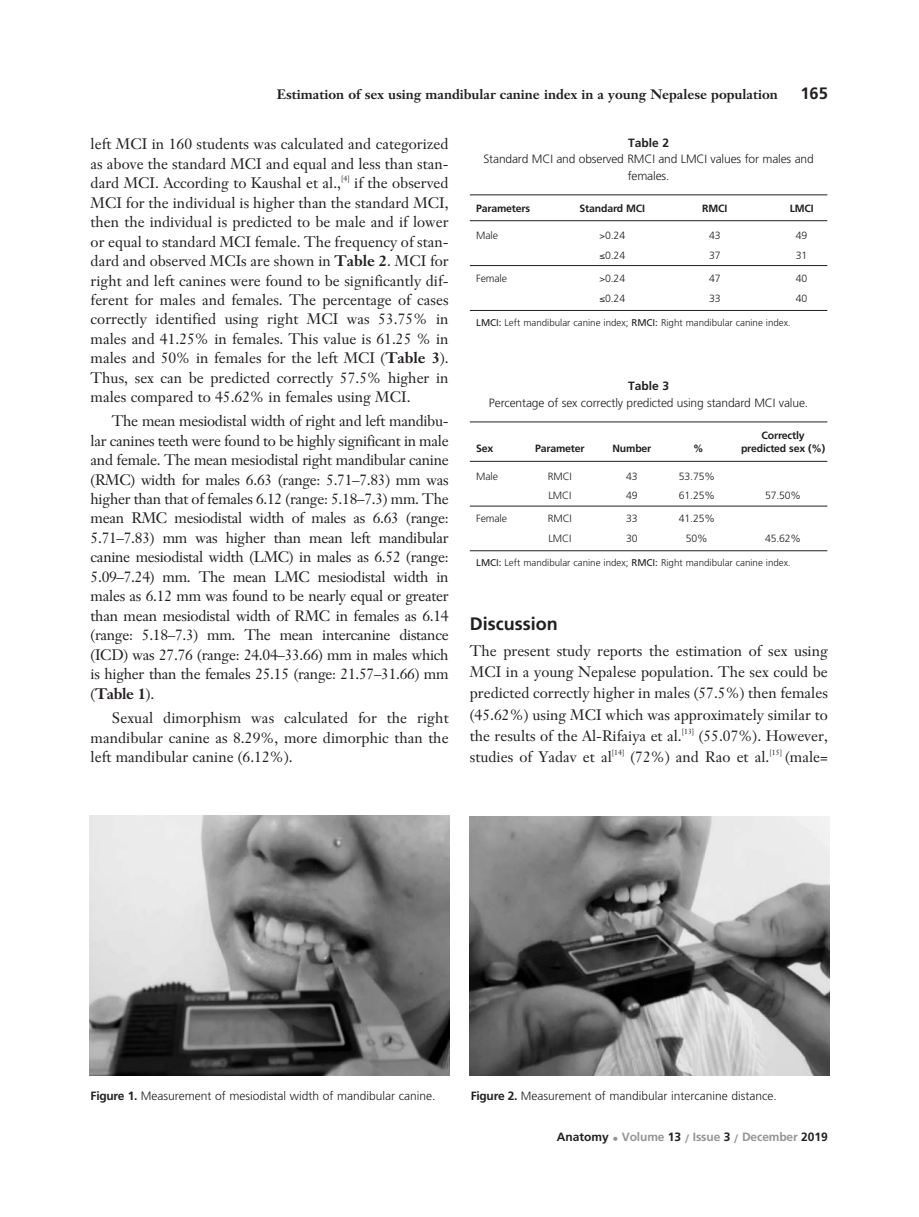
<style>
.page{position:relative;width:919px;height:1217px;background:#fff}
.page>*{position:absolute;margin:0;border:0;box-sizing:border-box;transform-origin:0 0}
.t1{font:700 18px "Frutiger";color:#231f20}
.t2{font:700 16.5px "Frutiger";color:#231f20}
.t3{font:15px/19.5px "Janson Text";color:#231f20;text-align:justify}
.t4{font:700 13.5px "Janson Text";color:#231f20}
.t5{font:300 12px/16.2px "Frutiger";letter-spacing:-.01em;color:#231f20;text-align:center}
.t6{font:700 12px "Frutiger";letter-spacing:-.01em;color:#939598}
.t7{font:700 12px "Frutiger";color:#231f20}
.t8{font:300 10.5px "Frutiger";letter-spacing:-.015em;color:#231f20}
.t9{font:700 10.5px "Frutiger";letter-spacing:-.015em;color:#231f20}
.t10{font:300 9.75px "Frutiger";color:#231f20}
.t11{font:7.5px "Janson Text";color:#231f20}
.s1{font-weight:700}
.s2{font-weight:400}
.s3{color:#231f20}
</style>
<div class="page">
<img style="left:89px;top:815px;width:360px;height:260px">
<img style="left:469px;top:816px;width:360px;height:259px">
<hr style="left:470px;top:220px;width:357px;height:1px;background:#231f20">
<hr style="left:470px;top:265px;width:357px;height:1px;background:#231f20">
<hr style="left:470px;top:310px;width:357px;height:1px;background:#231f20">
<hr style="left:470px;top:194px;width:357px;height:1px;background:#231f20">
<hr style="left:470px;top:461px;width:357px;height:1px;background:#231f20">
<hr style="left:470px;top:505px;width:357px;height:1px;background:#231f20">
<hr style="left:470px;top:550px;width:357px;height:1px;background:#231f20">
<hr style="left:470px;top:421px;width:357px;height:1px;background:#231f20">
<p class="t4" style="left:277px;top:89px;width:502px">Estimation of sex using mandibular canine index in a young Nepalese population</p>
<p class="t2" style="left:800px;top:87px;width:29px">165</p>
<p class="t3" style="left:91px;top:136px;width:359px">left MCI in 160 students was calculated and categorized as above the standard MCI and equal and less than stan&shy;dard MCI. According to Kaushal et al.,</p>
<p class="t11" style="left:341px;top:175px;width:10px">[4]</p>
<p class="t3" style="left:91px;top:175px;width:359px;text-indent:263px">if the observed MCI for the individual is higher than the standard MCI, then the individual is predicted to be male and if lower or equal to standard MCI female. The frequency of stan&shy;dard and observed MCIs are shown in <span class="s1">Table 2</span>. MCI for right and left canines were found to be significantly dif&shy;ferent for males and females. The percentage of cases correctly identified using right MCI was 53.75% in males and 41.25% in females. This value is 61.25 % in males and 50% in females for the left MCI (<span class="s1">Table 3</span>).<br>Thus, sex can be predicted correctly 57.5% higher in males compared to 45.62% in females using MCI.</p>
<p class="t3" style="left:91px;top:412px;width:359px;text-indent:21px">The mean mesiodistal width of right and left mandibu&shy;lar canines teeth were found to be highly significant in male and female. The mean mesiodistal right mandibular canine (RMC) width for males 6.63 (range: 5.71–7.83) mm was higher than that of females 6.12 (range: 5.18–7.3) mm. The mean RMC mesiodistal width of males as 6.63 (range:<br>5.71–7.83) mm was higher than mean left mandibular canine mesiodistal width (LMC) in males as 6.52 (range:<br>5.09–7.24) mm. The mean LMC mesiodistal width in males as 6.12 mm was found to be nearly equal or greater than mean mesiodistal width of RMC in females as 6.14 (range: 5.18–7.3) mm. The mean intercanine distance (ICD) was 27.76 (range: 24.04–33.66) mm in males which is higher than the females 25.15 (range: 21.57–31.66) mm (<span class="s1">Table 1</span>).</p>
<p class="t3" style="left:91px;top:709px;width:359px;text-indent:21px">Sexual dimorphism was calculated for the right mandibular canine as 8.29%, more dimorphic than the left mandibular canine (6.12%).</p>
<p class="t7" style="left:628px;top:137px;width:43px">Table 2</p>
<p class="t5" style="left:483px;top:152px;width:332px">Standard MCI and observed RMCI and LMCI values for males and females.</p>
<p class="t9" style="left:476px;top:204px;width:55px">Parameters</p>
<p class="t9" style="left:579px;top:204px;width:67px">Standard MCI</p>
<p class="t9" style="left:702px;top:204px;width:27px">RMCI</p>
<p class="t9" style="left:789px;top:204px;width:25px">LMCI</p>
<p class="t8" style="left:476px;top:231px;width:23px">Male</p>
<p class="t8" style="left:605px;top:231px;width:21px">0.24</p>
<p class="t8" style="left:709px;top:231px;width:13px">43</p>
<p class="t8" style="left:795px;top:231px;width:13px">49</p>
<p class="t8" style="left:599px;top:251px;width:27px">≤0.24</p>
<p class="t8" style="left:709px;top:251px;width:13px">37</p>
<p class="t8" style="left:795px;top:251px;width:13px">31</p>
<p class="t8" style="left:476px;top:274px;width:32px">Female</p>
<p class="t8" style="left:605px;top:274px;width:21px">0.24</p>
<p class="t8" style="left:709px;top:274px;width:13px">47</p>
<p class="t8" style="left:795px;top:274px;width:13px">40</p>
<p class="t8" style="left:599px;top:293px;width:27px">≤0.24</p>
<p class="t8" style="left:709px;top:293px;width:13px">33</p>
<p class="t8" style="left:795px;top:293px;width:13px">40</p>
<p class="t10" style="left:476px;top:318px;width:316px"><span class="s2">LMCI:</span> Left mandibular canine index; <span class="s2">RMCI:</span> Right mandibular canine index.</p>
<p class="t7" style="left:628px;top:381px;width:43px">Table 3</p>
<p class="t5" style="left:489px;top:395px;width:321px">Percentage of sex correctly predicted using standard MCI value.</p>
<p class="t9" style="left:761px;top:431px;width:44px">Correctly</p>
<p class="t9" style="left:476px;top:444px;width:19px">Sex</p>
<p class="t9" style="left:535px;top:444px;width:51px">Parameter</p>
<p class="t9" style="left:612px;top:444px;width:40px">Number</p>
<p class="t9" style="left:693px;top:444px;width:12px">%</p>
<p class="t9" style="left:741px;top:444px;width:86px">predicted sex (%)</p>
<p class="t8" style="left:476px;top:471px;width:23px">Male</p>
<p class="t8" style="left:548px;top:471px;width:26px">RMCI</p>
<p class="t8" style="left:626px;top:471px;width:13px">43</p>
<p class="t8" style="left:678px;top:471px;width:38px">53.75%</p>
<p class="t8" style="left:548px;top:491px;width:24px">LMCI</p>
<p class="t8" style="left:626px;top:491px;width:13px">49</p>
<p class="t8" style="left:678px;top:491px;width:38px">61.25%</p>
<p class="t8" style="left:765px;top:491px;width:38px">57.50%</p>
<p class="t8" style="left:476px;top:514px;width:32px">Female</p>
<p class="t8" style="left:548px;top:514px;width:26px">RMCI</p>
<p class="t8" style="left:626px;top:514px;width:13px">33</p>
<p class="t8" style="left:678px;top:514px;width:38px">41.25%</p>
<p class="t8" style="left:548px;top:534px;width:24px">LMCI</p>
<p class="t8" style="left:626px;top:534px;width:13px">30</p>
<p class="t8" style="left:686px;top:534px;width:23px">50%</p>
<p class="t8" style="left:765px;top:534px;width:38px">45.62%</p>
<p class="t10" style="left:476px;top:558px;width:316px"><span class="s2">LMCI:</span> Left mandibular canine index; <span class="s2">RMCI:</span> Right mandibular canine index.</p>
<p class="t1" style="left:470px;top:616px;width:89px">Discussion</p>
<p class="t3" style="left:470px;top:641px;width:359px;line-height:21.3px">The present study reports the estimation of sex using MCI in a young Nepalese population. The sex could be predicted correctly higher in males (57.5%) then females (45.62%) using MCI which was approximately similar to the results of the Al-Rifaiya et al.</p>
<p class="t11" style="left:681px;top:727px;width:14px">[13]</p>
<p class="t3" style="left:698px;top:727px;width:131px">(55.07%). However,</p>
<p class="t3" style="left:470px;top:748px;width:143px">studies of Yadav et al</p>
<p class="t11" style="left:612px;top:749px;width:14px">[14]</p>
<p class="t3" style="left:630px;top:748px;width:140px">(72%) and Rao et al.</p>
<p class="t11" style="left:769px;top:749px;width:14px">[15]</p>
<p class="t3" style="left:785px;top:748px;width:44px">(male=</p>
<p class="t5" style="left:91px;top:1087px;width:346px"><span class="s1">Figure 1.</span> Measurement of mesiodistal width of mandibular canine.</p>
<p class="t5" style="left:470px;top:1087px;width:307px"><span class="s1">Figure 2.</span> Measurement of mandibular intercanine distance.</p>
<p class="t6" style="left:556px;top:1132px;width:273px"><span class="s3">Anatomy</span> • Volume <span class="s3">13</span> / Issue <span class="s3">3</span> / December <span class="s3">2019</span></p>
</div>
